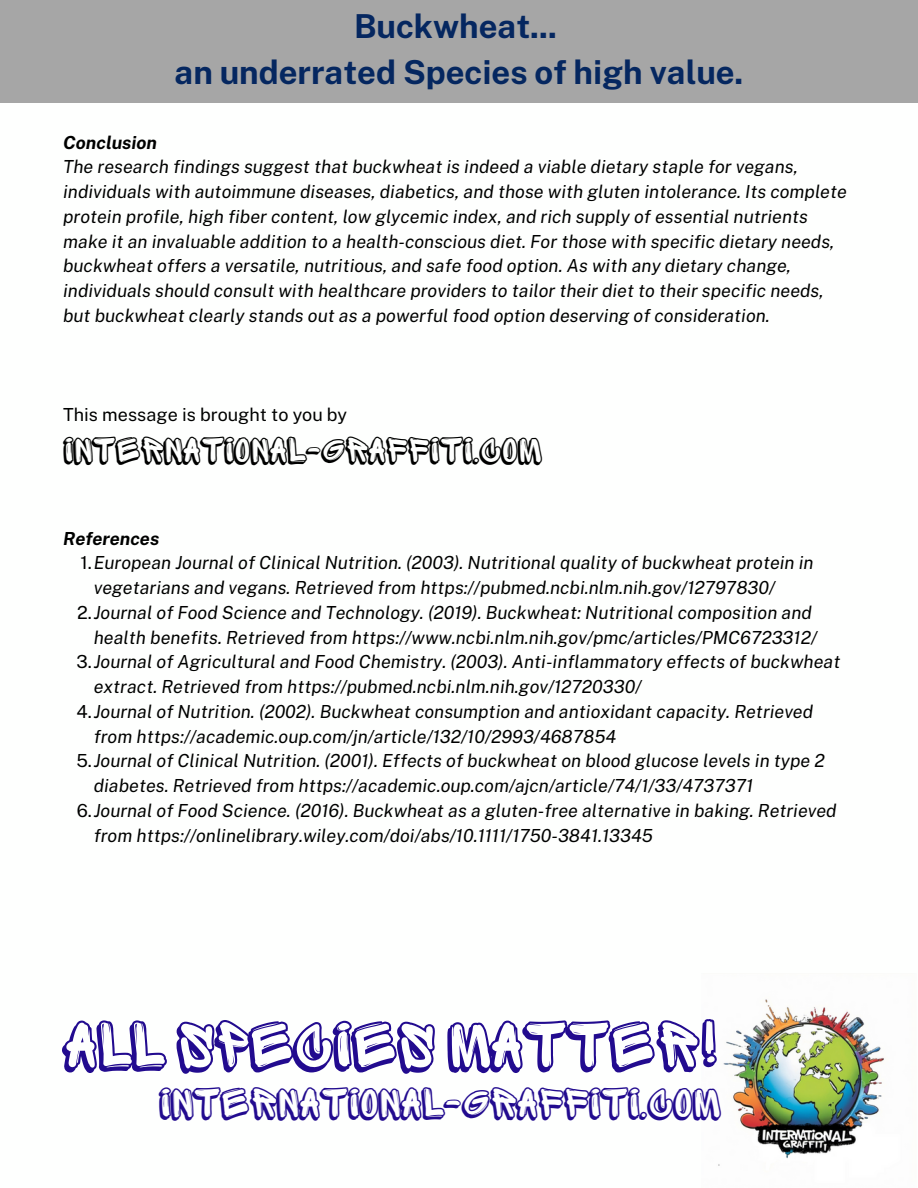
<style>
.page{position:relative;width:918px;height:1188px;background:#fff}
.page>*{position:absolute;margin:0;border:0;box-sizing:border-box;transform-origin:0 0}
.t1{font:66.3px "Sprite Graffiti Shadow";color:#220b8f}
.t2{font:42.3px "Sprite Graffiti Shadow";color:#220b8f}
.t3{font:36px "Sprite Graffiti Shadow";color:#000}
.t4{font:700 33px/46.2px "Public Sans";color:#052760;text-align:center}
.t5{font:italic 18px/24.8px "Public Sans";color:#000}
.t6{font:18px "Public Sans";color:#000}
.t7{font:italic 700 18px "Public Sans";color:#000}
.s1{font-style:normal}
</style>
<div class="page">
<img style="left:718px;top:999px;width:166px;height:167px">
<div style="left:0;top:0;width:918px;height:103px;background:#a6a6a6"></div>
<h1 class="t4" style="left:174px;top:3px;width:571px">Buckwheat...<br>an underrated Species of high value.</h1>
<h2 class="t7" style="left:63px;top:131px;width:96px">Conclusion</h2>
<p class="t5" style="left:63px;top:154px;width:785px">The research findings suggest that buckwheat is indeed a viable dietary staple for vegans, individuals with autoimmune diseases, diabetics, and those with gluten intolerance. Its complete protein profile, high fiber content, low glycemic index, and rich supply of essential nutrients make it an invaluable addition to a health-conscious diet. For those with specific dietary needs, buckwheat offers a versatile, nutritious, and safe food option. As with any dietary change, individuals should consult with healthcare providers to tailor their diet to their specific needs, but buckwheat clearly stands out as a powerful food option deserving of consideration.</p>
<p class="t6" style="left:63px;top:404px;width:286px">This message is brought to you by</p>
<p class="t3" style="left:63px;top:434px;width:479px">INTERNATIONAL-GRAFFITI.COM</p>
<p class="t7" style="left:63px;top:527px;width:98px">References</p>
<h3 class="t5" style="left:94px;top:550px;width:721px;text-indent:-13px"><span class="s1">1.</span>European Journal of Clinical Nutrition. (2003). Nutritional quality of buckwheat protein in vegetarians and vegans. Retrieved from https://pubmed.ncbi.nlm.nih.gov/12797830/</h3>
<p class="t5" style="left:77px;top:600px;width:741px;text-align:right"><span class="s1">2.</span>Journal of Food Science and Technology. (2019). Buckwheat: Nutritional composition and health benefits. Retrieved from https://www.ncbi.nlm.nih.gov/pmc/articles/PMC6723312/</p>
<p class="t5" style="left:94px;top:649px;width:748px;text-indent:-17px"><span class="s1">3.</span>Journal of Agricultural and Food Chemistry. (2003). Anti-inflammatory effects of buckwheat extract. Retrieved from https://pubmed.ncbi.nlm.nih.gov/12720330/</p>
<p class="t5" style="left:94px;top:699px;width:721px;text-indent:-17px"><span class="s1">4.</span>Journal of Nutrition. (2002). Buckwheat consumption and antioxidant capacity. Retrieved from https://academic.oup.com/jn/article/132/10/2993/4687854</p>
<p class="t5" style="left:94px;top:748px;width:733px;text-indent:-17px"><span class="s1">5.</span>Journal of Clinical Nutrition. (2001). Effects of buckwheat on blood glucose levels in type 2 diabetes. Retrieved from https://academic.oup.com/ajcn/article/74/1/33/4737371</p>
<p class="t5" style="left:94px;top:798px;width:744px;text-indent:-17px"><span class="s1">6.</span>Journal of Food Science. (2016). Buckwheat as a gluten-free alternative in baking. Retrieved from https://onlinelibrary.wiley.com/doi/abs/10.1111/1750-3841.13345</p>
<p class="t1" style="left:63px;top:1014px;width:657px">ALL SPECIES MATTER!</p>
<p class="t2" style="left:159px;top:1083px;width:562px">INTERNATIONAL-GRAFFITI.COM</p>
</div>
